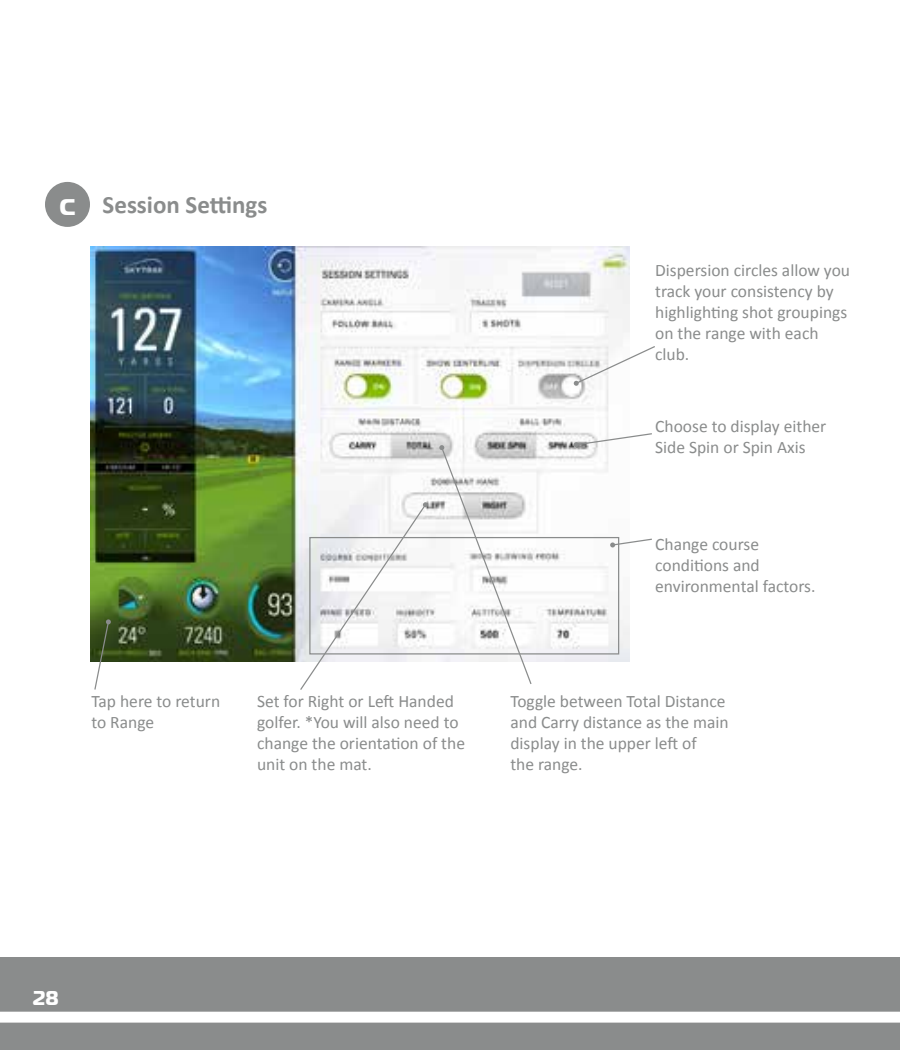
<style>
.page{position:relative;width:900px;height:1050px;background:#fff}
.page>*{position:absolute;margin:0;border:0;box-sizing:border-box;transform-origin:0 0}
.t1{font:700 25px "Calibri";color:#8a8c8c}
.t2{font:700 20px "Magistral";color:#fff}
.t3{font:17.5px/21px "Calibri";color:#8a8c8c}
.s1{font-family:"Magistral";font-size:30px;color:#fff}
</style>
<div class="page">
<div style="left:0;top:957px;width:900px;height:93px;background:#8a8c8c"></div>
<svg style="left:0;top:1011px;width:900px;height:12px;background:#f4f4f4"></svg>
<div style="left:45px;top:182px;width:45px;height:45px;background:#8a8c8c;border-radius:50%"></div>
<img style="left:90px;top:247px;width:540px;height:415px">
<svg style="left:93px;top:619px;width:18px;height:71px"></svg>
<svg style="left:574px;top:432px;width:78px;height:15px"></svg>
<svg style="left:299px;top:502px;width:129px;height:188px"></svg>
<svg style="left:439px;top:445px;width:94px;height:239px"></svg>
<div style="left:309px;top:537px;width:310px;height:117px;border:1px solid #8a8c8c"></div>
<svg style="left:610px;top:538px;width:42px;height:9px"></svg>
<svg style="left:574px;top:345px;width:81px;height:41px"></svg>
<h1 class="t1" style="left:60px;top:189px;width:209px"><span class="s1">c</span> Session Settings</h1>
<p class="t3" style="left:91px;top:691px;width:130px">Tap here to return to Range</p>
<p class="t3" style="left:257px;top:691px;width:209px">Set for Right or Left Handed golfer. *You will also need to change the orientation of the unit on the mat.</p>
<p class="t3" style="left:655px;top:260px;width:196px">Dispersion circles allow you track your consistency by highlighting shot groupings on the range with each club.</p>
<p class="t3" style="left:655px;top:416px;width:173px">Choose to display either<br>Side Spin or Spin Axis</p>
<p class="t3" style="left:655px;top:534px;width:162px">Change course conditions and environmental factors.</p>
<p class="t3" style="left:510px;top:691px;width:220px">Toggle between Total Distance and Carry distance as the main display in the upper left of<br>the range.</p>
<p class="t2" style="left:32px;top:984px;width:28px">28</p>
</div>
